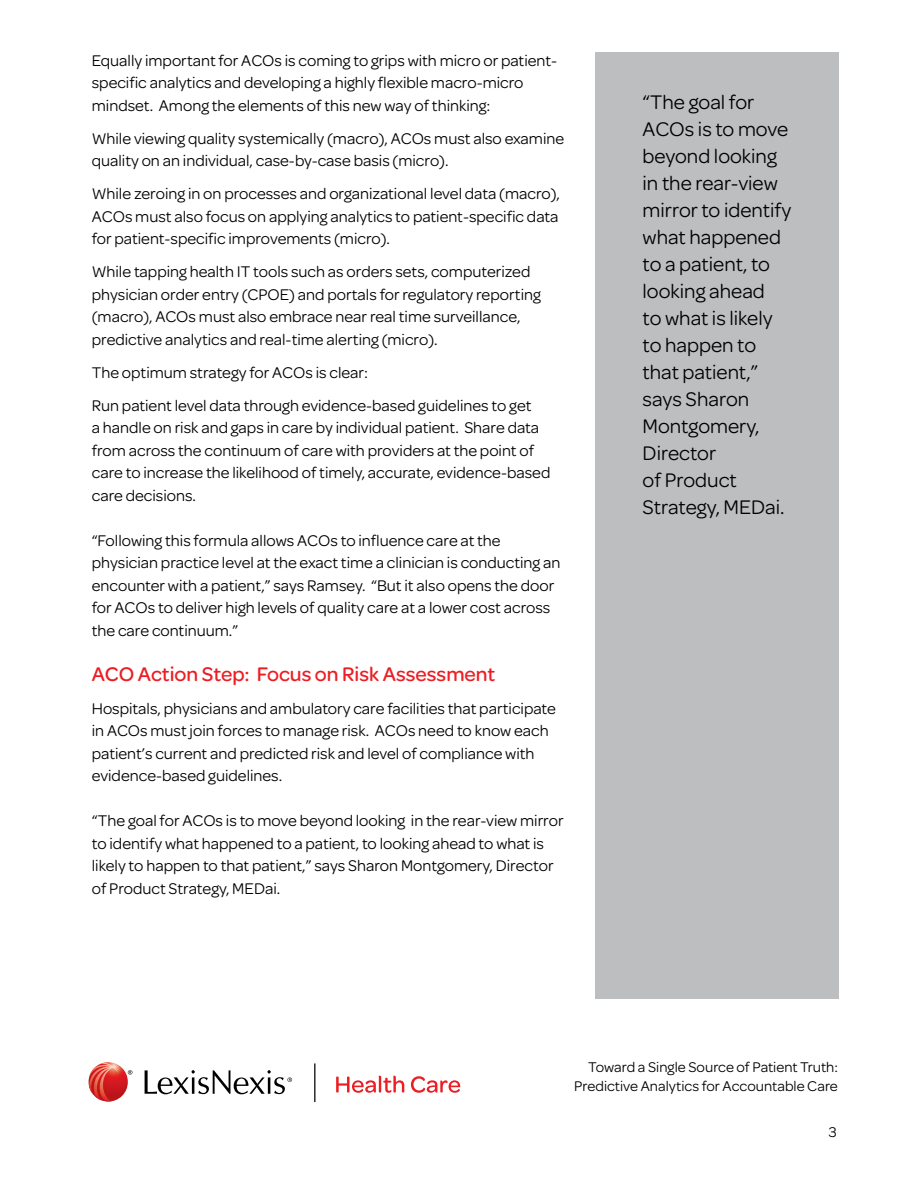
<style>
.page{position:relative;width:918px;height:1188px;background:#fff}
.page>*{position:absolute;margin:0;border:0;box-sizing:border-box;transform-origin:0 0}
.t1{font:21px/27px "Omnes";color:#000}
.t2{font:500 21px "Omnes";color:#ed1d24}
.t3{font:16.5px/22.5px "Omnes";color:#000}
.t4{font:15px/19.5px "Omnes";color:#000;text-align:right}
</style>
<div class="page">
<div style="left:596px;top:53px;width:243px;height:946px;background:#bcbec0"></div>
<svg style="left:336px;top:1076px;width:68px;height:17px"></svg>
<svg style="left:411px;top:1076px;width:49px;height:17px"></svg>
<svg style="left:128px;top:1070px;width:4px;height:5px"></svg>
<svg style="left:145px;top:1070px;width:147px;height:24px"></svg>
<img style="left:89px;top:1062px;width:39px;height:40px;border-radius:20px">
<img style="left:89px;top:1063px;width:32px;height:39px">
<hr style="left:314px;top:1063px;width:1px;height:39px;background:#000">
<p class="t3" style="left:92px;top:48px;width:467px">Equally important for ACOs is coming to grips with micro or patient&shy;specific analytics and developing a highly flexible macro-micro mindset. Among the elements of this new way of thinking:</p>
<p class="t3" style="left:92px;top:126px;width:474px">While viewing quality systemically (macro), ACOs must also examine quality on an individual, case-by-case basis (micro).</p>
<p class="t3" style="left:92px;top:181px;width:470px;text-align:justify">While zeroing in on processes and organizational level data (macro), ACOs must also focus on applying analytics to patient-specific data for patient-specific improvements (micro).</p>
<p class="t3" style="left:92px;top:259px;width:451px">While tapping health IT tools such as orders sets, computerized physician order entry (CPOE) and portals for regulatory reporting (macro), ACOs must also embrace near real time surveillance, predictive analytics and real-time alerting (micro).</p>
<p class="t3" style="left:92px;top:355px;width:441px;line-height:33px">The optimum strategy for ACOs is clear:<br>Run patient level data through evidence-based guidelines to get</p>
<p class="t3" style="left:92px;top:415px;width:460px">a handle on risk and gaps in care by individual patient. Share data from across the continuum of care with providers at the point of care to increase the likelihood of timely, accurate, evidence-based care decisions.</p>
<p class="t3" style="left:92px;top:528px;width:470px">“Following this formula allows ACOs to influence care at the physician practice level at the exact time a clinician is conducting an encounter with a patient,” says Ramsey. “But it also opens the door for ACOs to deliver high levels of quality care at a lower cost across the care continuum.”</p>
<p class="t2" style="left:92px;top:659px;width:405px">ACO Action Step: Focus on Risk Assessment</p>
<p class="t3" style="left:92px;top:696px;width:466px">Hospitals, physicians and ambulatory care facilities that participate in ACOs must join forces to manage risk. ACOs need to know each patient’s current and predicted risk and level of compliance with evidence-based guidelines.</p>
<p class="t3" style="left:92px;top:808px;width:473px">“The goal for ACOs is to move beyond looking in the rear-view mirror to identify what happened to a patient, to looking ahead to what is likely to happen to that patient,” says Sharon Montgomery, Director of Product Strategy, MEDai.</p>
<p class="t1" style="left:643px;top:87px;width:150px">“The goal for<br>ACOs is to move beyond looking in the rear-view mirror to identify what happened to a patient, to looking ahead<br>to what is likely to happen to that patient,” says Sharon<br>Montgomery,<br>Director<br>of Product<br>Strategy, MEDai.</p>
<p class="t4" style="left:574px;top:1056px;width:265px">Toward a Single Source of Patient Truth:<br>Predictive Analytics for Accountable Care</p>
<p class="t4" style="left:829px;top:1122px;width:9px">3</p>
</div>
